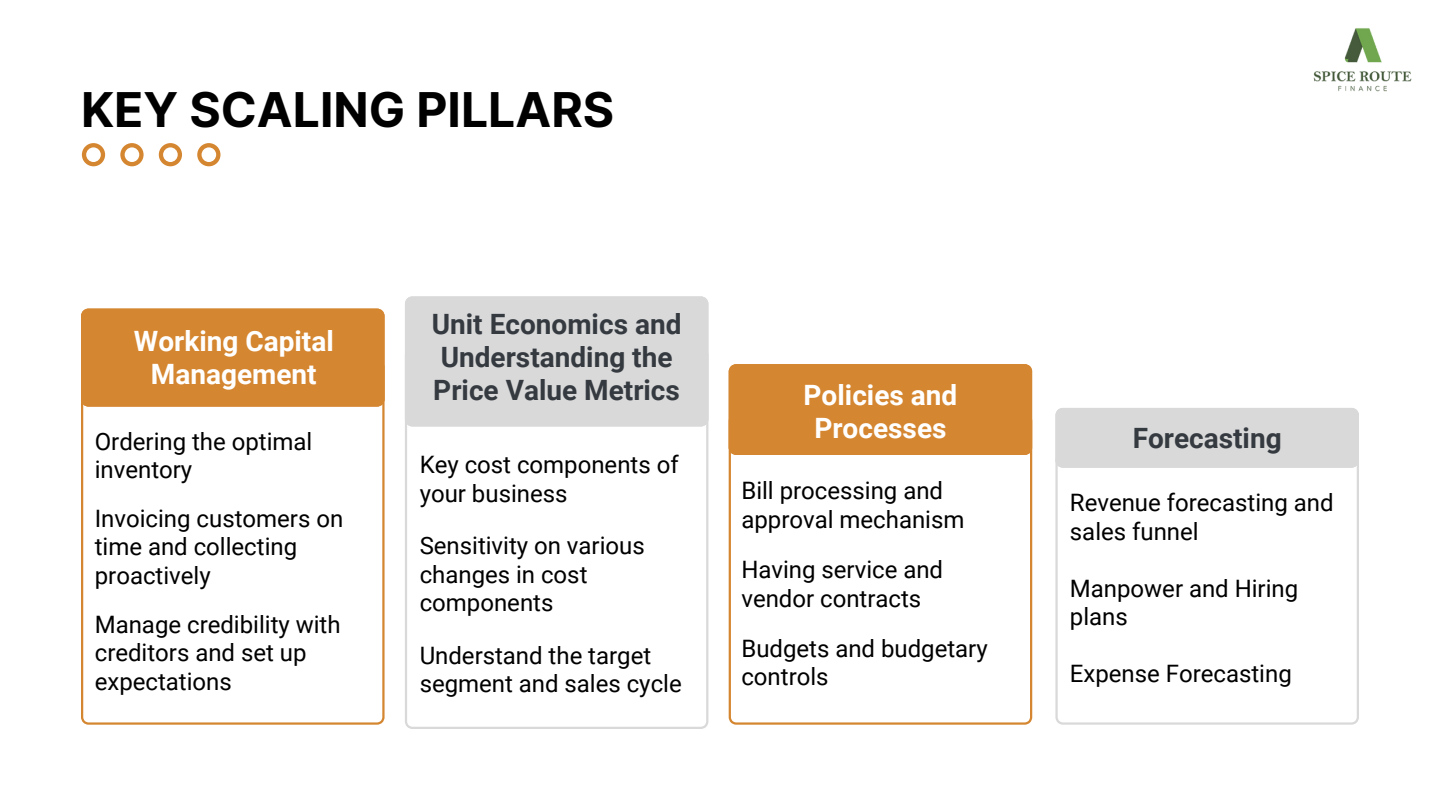
<style>
.page{position:relative;width:1440px;height:810px;background:#fff}
.page>*{position:absolute;margin:0;border:0;box-sizing:border-box;transform-origin:0 0}
.t1{font:700 48px "Inter";color:#000}
.t2{font:700 28px/33px "Roboto";color:#343a40}
.t3{font:700 28px/33px "Roboto";color:#fff;text-align:center}
.t4{font:24px/28.5px "Roboto";color:#000}
</style>
<div class="page">
<svg style="left:81px;top:407px;width:304px;height:318px"></svg>
<div style="left:81px;top:309px;width:304px;height:98px;background:#d58630"></div>
<svg style="left:405px;top:426px;width:303px;height:303px"></svg>
<div style="left:405px;top:296px;width:303px;height:130px;background:#d9d9d9"></div>
<svg style="left:729px;top:455px;width:303px;height:270px"></svg>
<div style="left:729px;top:364px;width:303px;height:91px;background:#d58630"></div>
<svg style="left:1055px;top:468px;width:304px;height:256px"></svg>
<div style="left:1055px;top:408px;width:304px;height:60px;background:#d9d9d9"></div>
<img style="left:1313px;top:28px;width:99px;height:64px">
<svg style="left:82px;top:143px;width:138px;height:23px"></svg>
<p class="t1" style="left:81px;top:81px;width:535px">KEY SCALING PILLARS</p>
<p class="t3" style="left:134px;top:325px;width:201px">Working Capital<br>Management</p>
<p class="t4" style="left:95px;top:427px;width:219px">Ordering the optimal inventory</p>
<p class="t4" style="left:95px;top:505px;width:250px">Invoicing customers on time and collecting proactively</p>
<p class="t4" style="left:95px;top:610px;width:247px">Manage credibility with creditors and set up expectations</p>
<p class="t2" style="left:432px;top:308px;width:251px">Unit Economics and<br>Understanding the<br>Price Value Metrics</p>
<p class="t4" style="left:420px;top:451px;width:261px">Key cost components of your business</p>
<p class="t4" style="left:420px;top:532px;width:227px">Sensitivity on various changes in cost components</p>
<p class="t4" style="left:420px;top:641px;width:264px">Understand the target segment and sales cycle</p>
<p class="t3" style="left:804px;top:378px;width:155px">Policies and<br>Processes</p>
<p class="t4" style="left:741px;top:477px;width:225px">Bill processing and approval mechanism</p>
<p class="t4" style="left:741px;top:556px;width:203px">Having service and vendor contracts</p>
<p class="t4" style="left:741px;top:634px;width:248px">Budgets and budgetary controls</p>
<p class="t2" style="left:1133px;top:422px;width:151px">Forecasting</p>
<p class="t4" style="left:1070px;top:489px;width:265px">Revenue forecasting and sales funnel</p>
<p class="t4" style="left:1070px;top:575px;width:230px">Manpower and Hiring plans</p>
<p class="t4" style="left:1070px;top:660px;width:223px">Expense Forecasting</p>
</div>
